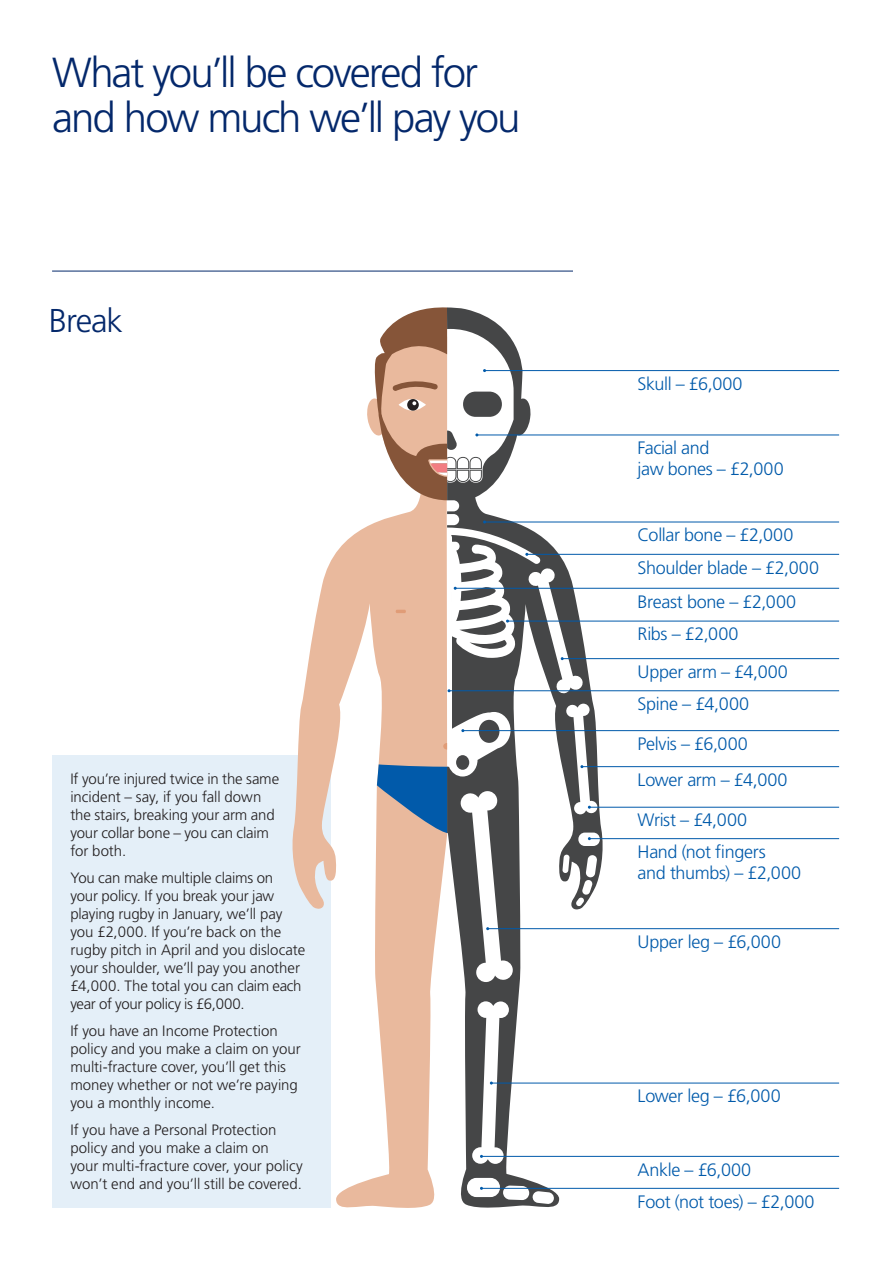
<style>
.page{position:relative;width:893px;height:1263px;background:#fff}
.page>*{position:absolute;margin:0;border:0;box-sizing:border-box;transform-origin:0 0}
._28_30_Frutiger_Ligh{font:300 42px/45px "Frutiger LT Std";letter-spacing:-.05em;color:#04286b}
._22_24_Frutiger_Ligh{font:300 33px "Frutiger LT Std";letter-spacing:-.035em;color:#04286b}
._12_14_Frutiger_Ligh{font:300 18px/21px "Frutiger LT Std";letter-spacing:-.02em;color:#015aaa}
._10_12_Frutiger_Ligh{font:300 15px/18px "Frutiger LT Std";letter-spacing:-.005em;color:#231f20}
</style>
<div class="page">
<div style="left:52px;top:755px;width:278px;height:452px;background:#e4eff8"></div>
<svg style="left:290px;top:500px;width:157px;height:708px"></svg>
<svg style="left:396px;top:610px;width:10px;height:3px"></svg>
<svg style="left:377px;top:764px;width:70px;height:69px"></svg>
<svg style="left:443px;top:743px;width:4px;height:6px"></svg>
<svg style="left:447px;top:316px;width:158px;height:892px"></svg>
<div style="left:456px;top:755px;width:13px;height:15px;background:#454647;border-radius:50%"></div>
<div style="left:479px;top:720px;width:20px;height:23px;background:#454647;border-radius:50%"></div>
<div style="left:463px;top:392px;width:39px;height:25px;background:#454647;border-radius:12px"></div>
<hr style="left:52px;top:271px;width:521px;height:1px;background:#04286b">
<hr style="left:485px;top:370px;width:354px;height:1px;background:#015aaa">
<hr style="left:477px;top:435px;width:362px;height:1px;background:#015aaa">
<svg style="left:367px;top:307px;width:119px;height:193px"></svg>
<hr style="left:507px;top:621px;width:332px;height:1px;background:#015aaa">
<hr style="left:527px;top:554px;width:312px;height:1px;background:#015aaa">
<hr style="left:485px;top:522px;width:354px;height:1px;background:#015aaa">
<hr style="left:562px;top:658px;width:277px;height:1px;background:#015aaa">
<hr style="left:582px;top:766px;width:257px;height:1px;background:#015aaa">
<hr style="left:589px;top:807px;width:250px;height:1px;background:#015aaa">
<hr style="left:589px;top:838px;width:250px;height:1px;background:#015aaa">
<hr style="left:488px;top:928px;width:351px;height:1px;background:#015aaa">
<hr style="left:491px;top:1083px;width:348px;height:1px;background:#015aaa">
<hr style="left:481px;top:1188px;width:358px;height:1px;background:#015aaa">
<hr style="left:481px;top:1156px;width:358px;height:1px;background:#015aaa">
<hr style="left:449px;top:690px;width:390px;height:1px;background:#015aaa">
<hr style="left:463px;top:730px;width:376px;height:1px;background:#015aaa">
<hr style="left:455px;top:588px;width:384px;height:1px;background:#015aaa">
<svg style="left:451px;top:546px;width:58px;height:103px"></svg>
<p class="_28_30_Frutiger_Ligh" style="left:52px;top:51px;width:470px">What you’ll be covered for and how much we’ll pay you</p>
<p class="_22_24_Frutiger_Ligh" style="left:49px;top:302px;width:76px">Break</p>
<p class="_10_12_Frutiger_Ligh" style="left:70px;top:770px;width:210px">If you’re injured twice in the same incident – say, if you fall down the stairs, breaking your arm and your collar bone – you can claim for both.</p>
<p class="_10_12_Frutiger_Ligh" style="left:70px;top:869px;width:236px">You can make multiple claims on<br>your policy. If you break your jaw playing rugby in January, we’ll pay you £2,000. If you’re back on the rugby pitch in April and you dislocate your shoulder, we’ll pay you another £4,000. The total you can claim each year of your policy is £6,000.</p>
<p class="_10_12_Frutiger_Ligh" style="left:70px;top:1022px;width:232px">If you have an Income Protection policy and you make a claim on your multi-fracture cover, you’ll get this money whether or not we’re paying you a monthly income.</p>
<p class="_10_12_Frutiger_Ligh" style="left:70px;top:1121px;width:234px">If you have a Personal Protection policy and you make a claim on<br>your multi-fracture cover, your policy won’t end and you’ll still be covered.</p>
<p class="_12_14_Frutiger_Ligh" style="left:638px;top:373px;width:106px">Skull – £6,000</p>
<p class="_12_14_Frutiger_Ligh" style="left:638px;top:438px;width:148px">Facial and<br>jaw bones – £2,000</p>
<p class="_12_14_Frutiger_Ligh" style="left:638px;top:525px;width:157px">Collar bone – £2,000</p>
<p class="_12_14_Frutiger_Ligh" style="left:638px;top:557px;width:183px">Shoulder blade – £2,000</p>
<p class="_12_14_Frutiger_Ligh" style="left:638px;top:591px;width:160px">Breast bone – £2,000</p>
<p class="_12_14_Frutiger_Ligh" style="left:638px;top:624px;width:102px">Ribs – £2,000</p>
<p class="_12_14_Frutiger_Ligh" style="left:638px;top:661px;width:152px">Upper arm – £4,000</p>
<p class="_12_14_Frutiger_Ligh" style="left:638px;top:693px;width:113px">Spine – £4,000</p>
<p class="_12_14_Frutiger_Ligh" style="left:638px;top:733px;width:112px">Pelvis – £6,000</p>
<p class="_12_14_Frutiger_Ligh" style="left:638px;top:769px;width:151px">Lower arm – £4,000</p>
<p class="_12_14_Frutiger_Ligh" style="left:638px;top:810px;width:111px">Wrist – £4,000</p>
<p class="_12_14_Frutiger_Ligh" style="left:638px;top:841px;width:165px">Hand (not fingers<br>and thumbs) – £2,000</p>
<p class="_12_14_Frutiger_Ligh" style="left:638px;top:931px;width:145px">Upper leg – £6,000</p>
<p class="_12_14_Frutiger_Ligh" style="left:638px;top:1086px;width:145px">Lower leg – £6,000</p>
<p class="_12_14_Frutiger_Ligh" style="left:638px;top:1159px;width:115px">Ankle – £6,000</p>
<p class="_12_14_Frutiger_Ligh" style="left:638px;top:1191px;width:178px">Foot (not toes) – £2,000</p>
</div>
